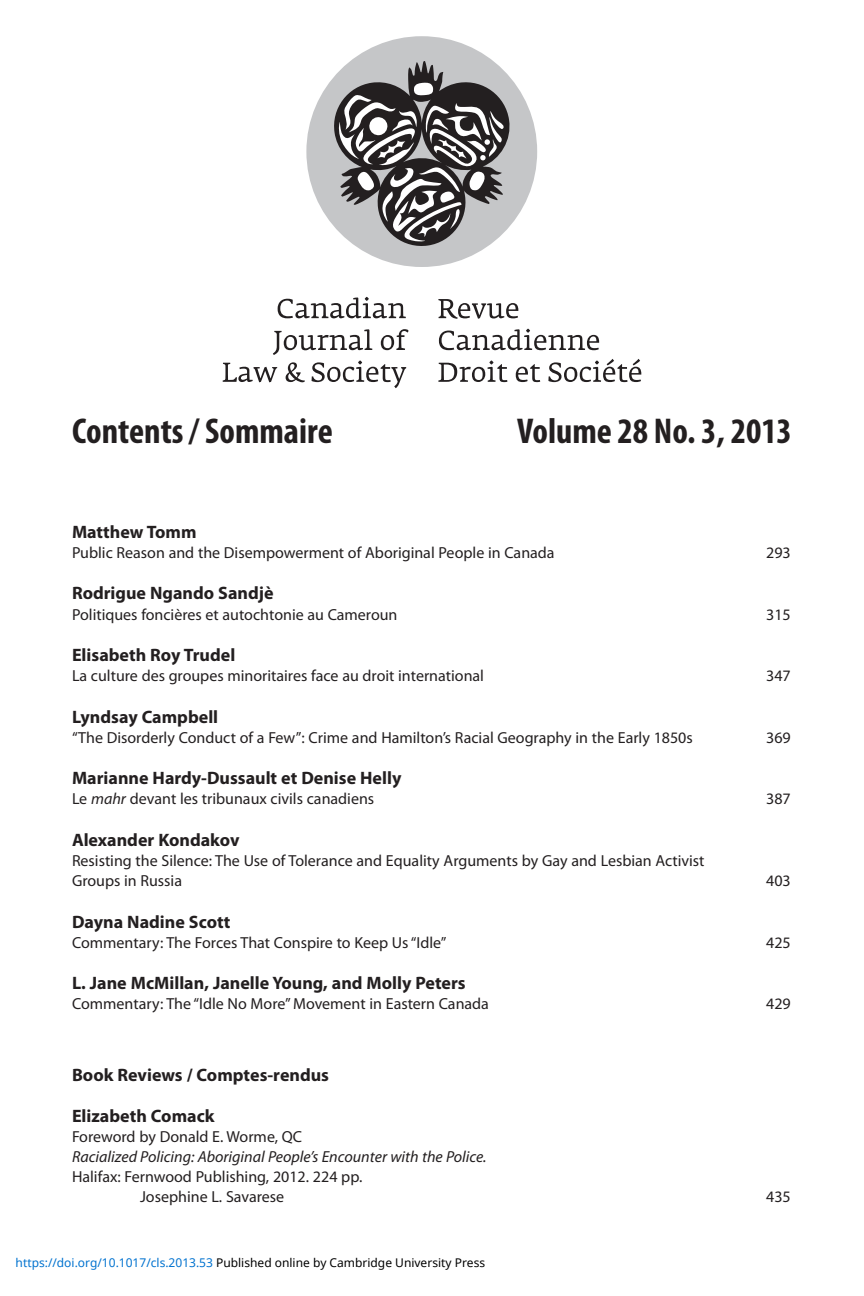
<style>
.page{position:relative;width:864px;height:1296px;background:#fff}
.page>*{position:absolute;margin:0;border:0;box-sizing:border-box;transform-origin:0 0}
.t1{font:700 condensed 36px "Myriad Pro";color:#231f20}
.t2{font:700 18px "Myriad Pro";color:#231f20}
.t3{font:16px/20px "Myriad Pro";color:#231f20}
.t4{font:italic 16px "Myriad Pro";color:#231f20}
.t5{font:12px "Noto Sans";color:#000}
.s1{font-style:italic}
.s2{color:#0172cf}
</style>
<div class="page">
<div style="left:306px;top:36px;width:231px;height:231px;background:#c5c6c8;border-radius:50%"></div>
<svg style="left:331px;top:61px;width:181px;height:188px"></svg>
<svg style="left:278px;top:297px;width:128px;height:21px"></svg>
<svg style="left:223px;top:329px;width:185px;height:59px"></svg>
<svg style="left:438px;top:299px;width:80px;height:20px"></svg>
<svg style="left:439px;top:329px;width:160px;height:21px"></svg>
<svg style="left:438px;top:360px;width:69px;height:22px"></svg>
<svg style="left:516px;top:364px;width:24px;height:18px"></svg>
<svg style="left:548px;top:359px;width:93px;height:23px"></svg>
<p class="t1" style="left:72px;top:418px;width:262px">Contents / Sommaire</p>
<p class="t1" style="left:517px;top:418px;width:276px">Volume 28 No. 3, 2013</p>
<p class="t2" style="left:72px;top:525px;width:126px">Matthew Tomm</p>
<p class="t3" style="left:72px;top:544px;width:484px">Public Reason and the Disempowerment of Aboriginal People in Canada</p>
<p class="t3" style="left:766px;top:544px;width:26px">293</p>
<p class="t2" style="left:72px;top:587px;width:203px">Rodrigue Ngando Sandjè</p>
<p class="t3" style="left:72px;top:606px;width:327px">Politiques foncières et autochtonie au Cameroun</p>
<p class="t3" style="left:766px;top:606px;width:26px">315</p>
<p class="t2" style="left:72px;top:648px;width:165px">Elisabeth Roy Trudel</p>
<p class="t3" style="left:72px;top:667px;width:414px">La culture des groupes minoritaires face au droit international</p>
<p class="t3" style="left:766px;top:667px;width:26px">347</p>
<p class="t2" style="left:72px;top:710px;width:148px">Lyndsay Campbell</p>
<p class="t3" style="left:72px;top:729px;width:622px">“The Disorderly Conduct of a Few”: Crime and Hamilton’s Racial Geography in the Early 1850s</p>
<p class="t3" style="left:766px;top:729px;width:26px">369</p>
<p class="t2" style="left:72px;top:771px;width:331px">Marianne Hardy-Dussault et Denise Helly</p>
<p class="t3" style="left:72px;top:791px;width:304px">Le <span class="s1">mahr</span> devant les tribunaux civils canadiens</p>
<p class="t3" style="left:766px;top:791px;width:26px">387</p>
<p class="t2" style="left:72px;top:833px;width:169px">Alexander Kondakov</p>
<p class="t3" style="left:72px;top:852px;width:634px">Resisting the Silence: The Use of Tolerance and Equality Arguments by Gay and Lesbian Activist<br>Groups in Russia</p>
<p class="t3" style="left:766px;top:872px;width:26px">403</p>
<p class="t2" style="left:72px;top:915px;width:160px">Dayna Nadine Scott</p>
<p class="t3" style="left:72px;top:934px;width:376px">Commentary: The Forces That Conspire to Keep Us “Idle”</p>
<p class="t3" style="left:766px;top:934px;width:26px">425</p>
<p class="t2" style="left:72px;top:976px;width:395px">L. Jane McMillan, Janelle Young, and Molly Peters</p>
<p class="t3" style="left:72px;top:995px;width:419px">Commentary: The “Idle No More” Movement in Eastern Canada</p>
<p class="t3" style="left:766px;top:995px;width:26px">429</p>
<p class="t2" style="left:72px;top:1068px;width:259px">Book Reviews / Comptes-rendus</p>
<p class="t2" style="left:72px;top:1109px;width:144px">Elizabeth Comack</p>
<p class="t3" style="left:72px;top:1129px;width:232px">Foreword by Donald E. Worme, QC</p>
<p class="t4" style="left:72px;top:1151px;width:416px">Racialized Policing: Aboriginal People’s Encounter with the Police.</p>
<p class="t3" style="left:72px;top:1169px;width:292px">Halifax: Fernwood Publishing, 2012. 224 pp.</p>
<p class="t3" style="left:140px;top:1189px;width:146px">Josephine L. Savarese</p>
<p class="t3" style="left:766px;top:1189px;width:26px">435</p>
<p class="t5" style="left:16px;top:1255px;width:471px"><span class="s2">https://doi.org/10.1017/cls.2013.53</span> Published online by Cambridge University Press</p>
</div>
